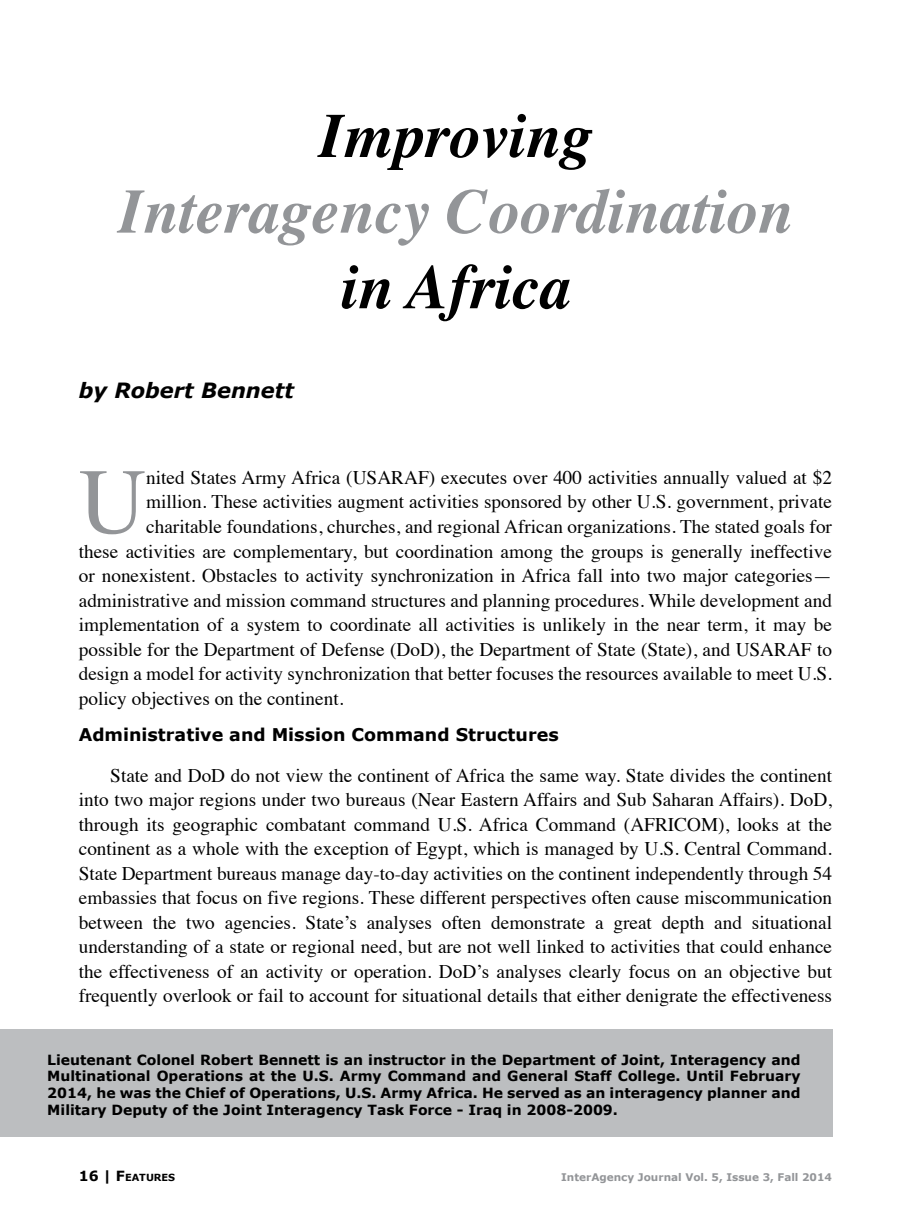
<style>
.page{position:relative;width:914px;height:1229px;background:#fff}
.page>*{position:absolute;margin:0;border:0;box-sizing:border-box;transform-origin:0 0}
.t1{font:93.27px "Times";color:#939598}
.t2{font:italic 700 63px "Times";color:#939598}
.t3{font:italic 700 63px "Times";color:#000}
.t4{font:italic 700 21px "Verdana";color:#000}
.t5{font:19.25px/24.5px "Times";color:#000;text-align:justify}
.t6{font:700 17.5px "Verdana";color:#000}
.t7{font:700 14px/16.8px "Verdana";color:#000;text-align:justify}
.t8{font:700 10.5px "Verdana";color:#939598}
.t9{font:700 9.8px "Verdana";color:#000}
.s1{font-size:14px}
</style>
<div class="page">
<div style="left:0;top:1029px;width:832px;height:108px;background:#bcbec0"></div>
<h2 class="t3" style="left:319px;top:77px;width:275px">Improving</h2>
<h2 class="t2" style="left:118px;top:152px;width:675px">Interagency Coordination</h2>
<h2 class="t3" style="left:340px;top:228px;width:232px">in Africa</h2>
<p class="t4" style="left:79px;top:377px;width:217px">by Robert Bennett</p>
<h1 class="t1" style="left:79px;top:414px;width:69px">U</h1>
<p class="t5" style="left:146px;top:463px;width:687px">nited States Army Africa (USARAF) executes over 400 activities annually valued at $2</p>
<p class="t5" style="left:146px;top:488px;width:687px">million. These activities augment activities sponsored by other U.S. government, private</p>
<p class="t5" style="left:146px;top:512px;width:687px">charitable foundations, churches, and regional African organizations. The stated goals for</p>
<p class="t5" style="left:79px;top:537px;width:754px">these activities are complementary, but coordination among the groups is generally ineffective</p>
<p class="t5" style="left:79px;top:561px;width:754px">or nonexistent. Obstacles to activity synchronization in Africa fall into two major categories—</p>
<p class="t5" style="left:79px;top:586px;width:754px">administrative and mission command structures and planning procedures. While development and</p>
<p class="t5" style="left:79px;top:610px;width:754px">implementation of a system to coordinate all activities is unlikely in the near term, it may be</p>
<p class="t5" style="left:79px;top:635px;width:754px">possible for the Department of Defense (DoD), the Department of State (State), and USARAF to</p>
<p class="t5" style="left:79px;top:659px;width:754px">design a model for activity synchronization that better focuses the resources available to meet U.S.</p>
<p class="t5" style="left:79px;top:684px;width:266px">policy objectives on the continent.</p>
<p class="t6" style="left:79px;top:724px;width:481px">Administrative and Mission Command Structures</p>
<p class="t5" style="left:79px;top:761px;width:754px;text-indent:31px">State and DoD do not view the continent of Africa the same way. State divides the continent into two major regions under two bureaus (Near Eastern Affairs and Sub Saharan Affairs). DoD, through its geographic combatant command U.S. Africa Command (AFRICOM), looks at the continent as a whole with the exception of Egypt, which is managed by U.S. Central Command.<br>State Department bureaus manage day-to-day activities on the continent independently through 54 embassies that focus on five regions. These different perspectives often cause miscommunication between the two agencies. State’s analyses often demonstrate a great depth and situational understanding of a state or regional need, but are not well linked to activities that could enhance the effectiveness of an activity or operation. DoD’s analyses clearly focus on an objective but frequently overlook or fail to account for situational details that either denigrate the effectiveness</p>
<p class="t7" style="left:47px;top:1050px;width:754px">Lieutenant Colonel Robert Bennett is an instructor in the Department of Joint, Interagency and Multinational Operations at the U.S. Army Command and General Staff College. Until February 2014, he was the Chief of Operations, U.S. Army Africa. He served as an interagency planner and Military Deputy of the Joint Interagency Task Force - Iraq in 2008-2009.</p>
<p class="t9" style="left:79px;top:1171px;width:98px"><span class="s1">16 |</span> <span class="s1">F</span>EATURES</p>
<p class="t8" style="left:561px;top:1170px;width:272px">InterAgency Journal Vol. 5, Issue 3, Fall 2014</p>
</div>
